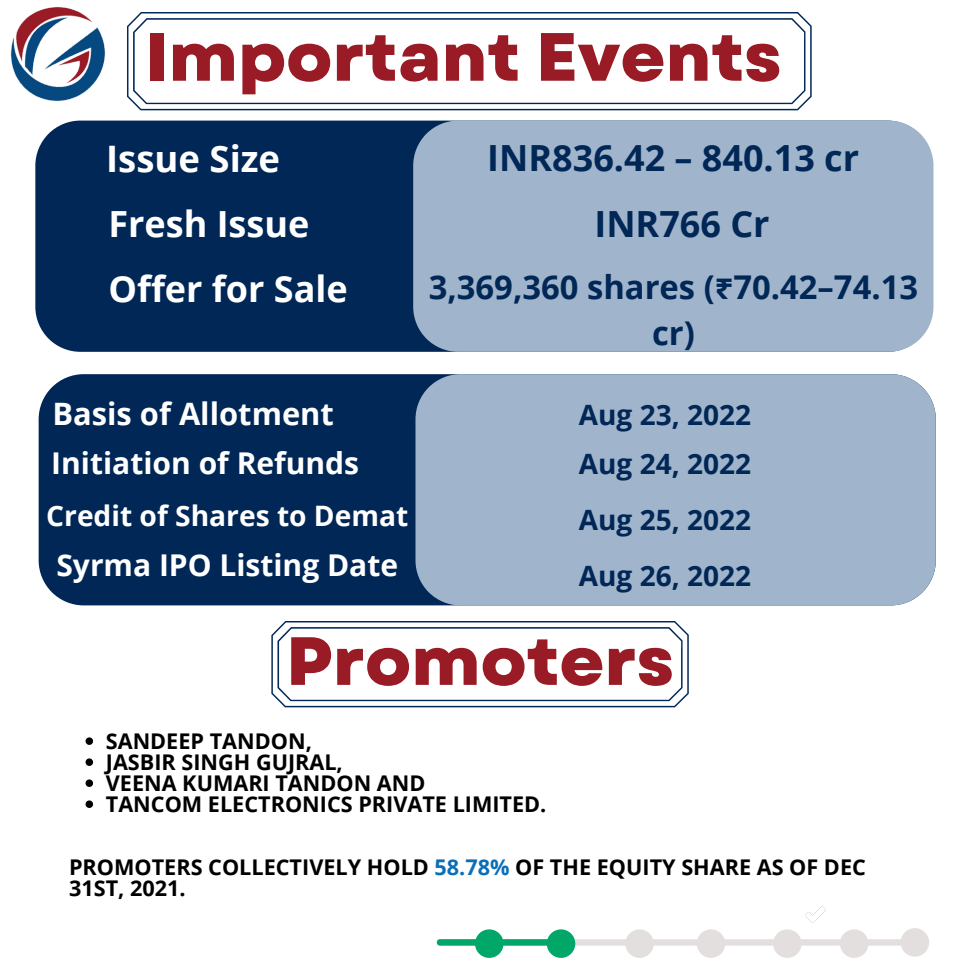
<style>
.page{position:relative;width:968px;height:968px;background:#fff}
.page>*{position:absolute;margin:0;border:0;box-sizing:border-box;transform-origin:0 0}
.t1{font:800 68.1px "Garet";color:#981b25}
.t2{font:800 68px "Garet";color:#981b25}
.t3{font:700 36.5px "Open Sans";color:#fff}
.t4{font:700 36px/65.6px "Open Sans";color:#012756;text-align:center}
.t5{font:700 36px/65.6px "Open Sans";color:#fff}
.t6{font:700 32.7px/45.8px "Open Sans";color:#012756;text-align:center}
.t7{font:700 30.9px "Open Sans";color:#fff}
.t8{font:700 30px "Open Sans";color:#fff}
.t9{font:700 28.2px "Open Sans";color:#fff}
.t10{font:700 28px/48.9px "Open Sans";color:#012756}
.t11{font:700 21.6px/21px "Open Sans";color:#000}
.s1{font-family:"Noto Sans Gurmukhi"}
.s2{color:#096fb7}
</style>
<div class="page">
<img style="left:805px;top:906px;width:20px;height:17px">
<div style="left:35px;top:121px;width:378px;height:231px;background:#012756"></div>
<div style="left:413px;top:121px;width:520px;height:231px;background:#a0b5cc"></div>
<div style="left:39px;top:374px;width:376px;height:231px;background:#012756"></div>
<div style="left:415px;top:374px;width:520px;height:231px;background:#a0b5cc"></div>
<div style="left:440px;top:939px;width:463px;height:6px;background:#e4dfdf"></div>
<div style="left:625px;top:929px;width:28px;height:28px;background:#e4dfdf;border-radius:50%"></div>
<div style="left:546px;top:929px;width:29px;height:28px;background:#01a669;border-radius:50%"></div>
<div style="left:475px;top:929px;width:28px;height:28px;background:#01a669;border-radius:50%"></div>
<div style="left:696px;top:929px;width:29px;height:28px;background:#e4dfdf;border-radius:50%"></div>
<div style="left:773px;top:929px;width:28px;height:28px;background:#e4dfdf;border-radius:50%"></div>
<div style="left:839px;top:929px;width:29px;height:28px;background:#e4dfdf;border-radius:50%"></div>
<div style="left:440px;top:939px;width:111px;height:6px;background:#01a669"></div>
<div style="left:900px;top:928px;width:29px;height:28px;background:#e4dfdf;border-radius:50%"></div>
<svg style="left:127px;top:12px;width:684px;height:98px"></svg>
<svg style="left:271px;top:621px;width:417px;height:86px"></svg>
<svg style="left:86px;top:737px;width:7px;height:8px"></svg>
<svg style="left:86px;top:758px;width:7px;height:8px"></svg>
<svg style="left:86px;top:779px;width:7px;height:8px"></svg>
<svg style="left:86px;top:800px;width:7px;height:8px"></svg>
<img style="left:11px;top:7px;width:94px;height:94px">
<h1 class="t1" style="left:145px;top:8px;width:638px">Important Events</h1>
<h3 class="t3" style="left:106px;top:133px;width:175px">Issue Size</h3>
<h3 class="t5" style="left:108px;top:190px;width:241px">Fresh Issue<br>Offer for Sale</h3>
<h3 class="t7" style="left:52px;top:392px;width:283px">Basis of Allotment</h3>
<h3 class="t8" style="left:51px;top:441px;width:309px">Initiation of Refunds</h3>
<h3 class="t9" style="left:46px;top:495px;width:363px">Credit of Shares to Demat</h3>
<h3 class="t8" style="left:56px;top:544px;width:343px">Syrma IPO Listing Date</h3>
<h3 class="t4" style="left:487px;top:124px;width:373px">INR836.42 – 840.13 cr<br>INR766 Cr</h3>
<h3 class="t6" style="left:429px;top:263px;width:491px">3,369,360 shares (<span class="s1">₹</span>70.42–74.13 cr)</h3>
<p class="t10" style="left:579px;top:390px;width:174px">Aug 23, 2022<br>Aug 24, 2022</p>
<p class="t10" style="left:579px;top:491px;width:174px;line-height:55.9px">Aug 25, 2022<br>Aug 26, 2022</p>
<h2 class="t2" style="left:286px;top:612px;width:389px">Promoters</h2>
<p class="t11" style="left:106px;top:729px;width:442px">SANDEEP TANDON,<br>JASBIR SINGH GUJRAL,<br>VEENA KUMARI TANDON AND<br>TANCOM ELECTRONICS PRIVATE LIMITED.</p>
<p class="t11" style="left:69px;top:855px;width:798px">PROMOTERS COLLECTIVELY HOLD <span class="s2">58.78%</span> OF THE EQUITY SHARE AS OF DEC<br>31ST, 2021.</p>
</div>
